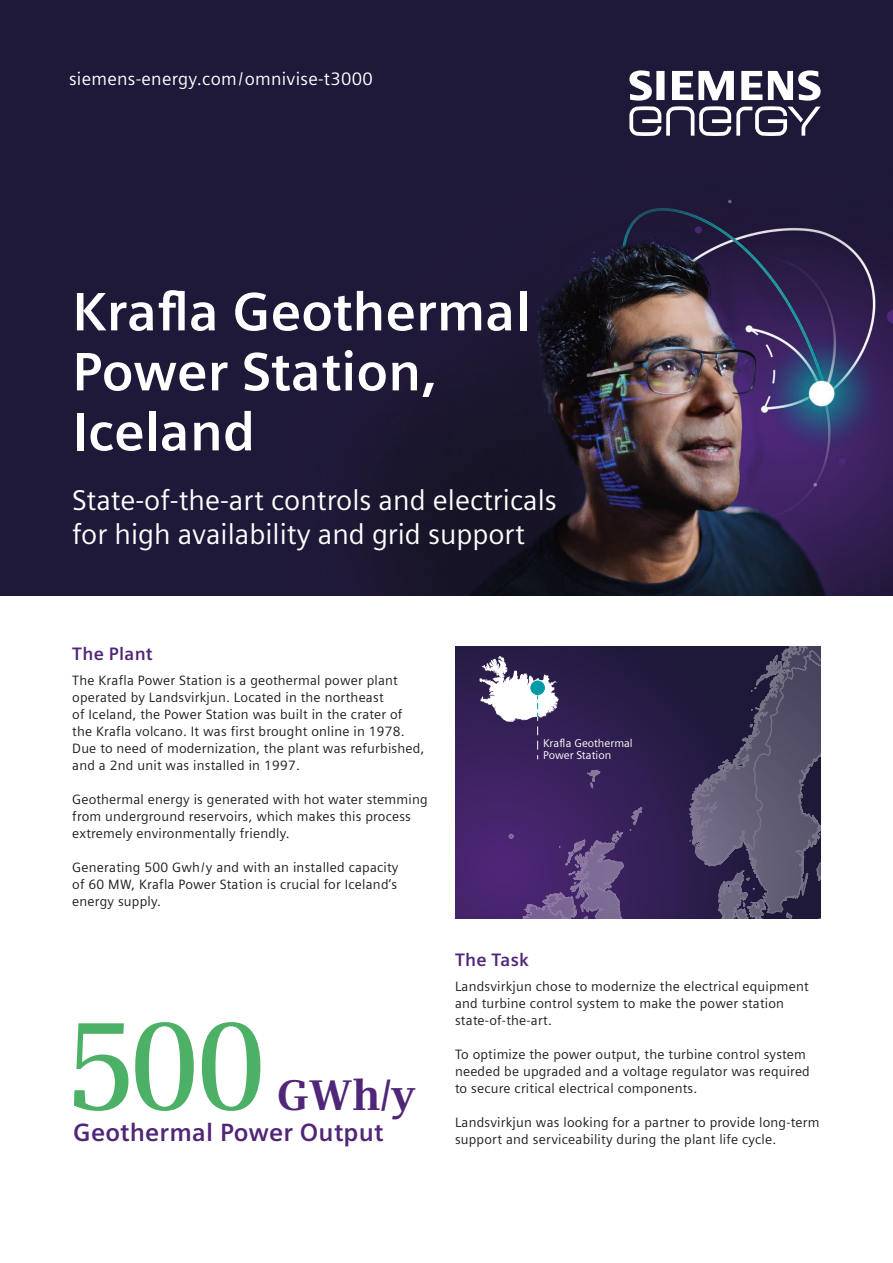
<style>
.page{position:relative;width:893px;height:1263px;background:#fff}
.page>*{position:absolute;margin:0;border:0;box-sizing:border-box;transform-origin:0 0}
.t1{font:600 124.8px "Siemens Serif";color:#4cb166}
.t2{font:700 54px/60px "Siemens Sans";color:#fff}
.t3{font:700 42.75px "Siemens Serif";color:#502678}
.t4{font:28.5px/34.2px "Siemens Sans";color:#fff}
.t5{font:700 24.9px "Siemens Sans";letter-spacing:.01em;color:#502678}
.t6{font:18px "Siemens Sans";letter-spacing:.015em;color:#fff}
.t7{font:700 18px "Siemens Sans";letter-spacing:.015em;color:#502678}
.t8{font:13.5px/17px "Siemens Sans";letter-spacing:.015em;color:#1d1d1b}
.t9{font:11.25px/12px "Siemens Sans";color:#fff}
</style>
<div class="page">
<div style="left:0;top:0;width:893px;height:595px;background:#1e1839"></div>
<img style="left:374px;top:199px;width:519px;height:396px">
<svg style="left:455px;top:646px;width:234px;height:272px;background:#331e54"></svg>
<svg style="left:587px;top:768px;width:14px;height:22px"></svg>
<svg style="left:509px;top:804px;width:141px;height:114px;background:#503571"></svg>
<svg style="left:689px;top:646px;width:132px;height:272px;background:#47415e"></svg>
<svg style="left:479px;top:656px;width:80px;height:93px"></svg>
<svg style="left:629px;top:70px;width:192px;height:66px"></svg>
<h3 class="t6" style="left:69px;top:66px;width:305px">siemens-energy.com/omnivise-t3000</h3>
<h2 class="t2" style="left:72px;top:279px;width:460px">Krafla Geothermal<br>Power Station,<br>Iceland</h2>
<h3 class="t4" style="left:72px;top:481px;width:486px">State-of-the-art controls and electricals for high availability and grid support</h3>
<h3 class="t7" style="left:72px;top:640px;width:82px">The Plant</h3>
<p class="t8" style="left:72px;top:671px;width:354px">The Krafla Power Station is a geothermal power plant operated by Landsvirkjun. Located in the northeast<br>of Iceland, the Power Station was built in the crater of the Krafla volcano. It was first brought online in 1978.<br>Due to need of modernization, the plant was refurbished, and a 2nd unit was installed in 1997.</p>
<p class="t8" style="left:72px;top:790px;width:357px">Geothermal energy is generated with hot water stemming from underground reservoirs, which makes this process extremely environmentally friendly.</p>
<p class="t8" style="left:72px;top:858px;width:328px;text-align:justify">Generating 500 Gwh/y and with an installed capacity of 60 MW, Krafla Power Station is crucial for Iceland’s energy supply.</p>
<h1 class="t1" style="left:67px;top:978px;width:202px">500</h1>
<h3 class="t3" style="left:277px;top:1063px;width:140px">GWh/y</h3>
<h3 class="t5" style="left:73px;top:1113px;width:312px">Geothermal Power Output</h3>
<p class="t9" style="left:543px;top:736px;width:91px">Krafla Geothermal<br>Power Station</p>
<h3 class="t7" style="left:455px;top:945px;width:75px">The Task</h3>
<p class="t8" style="left:455px;top:977px;width:355px">Landsvirkjun chose to modernize the electrical equipment and turbine control system to make the power station state-of-the-art.</p>
<p class="t8" style="left:455px;top:1045px;width:356px">To optimize the power output, the turbine control system needed be upgraded and a voltage regulator was required to secure critical electrical components.</p>
<p class="t8" style="left:455px;top:1113px;width:366px">Landsvirkjun was looking for a partner to provide long-term support and serviceability during the plant life cycle.</p>
</div>
